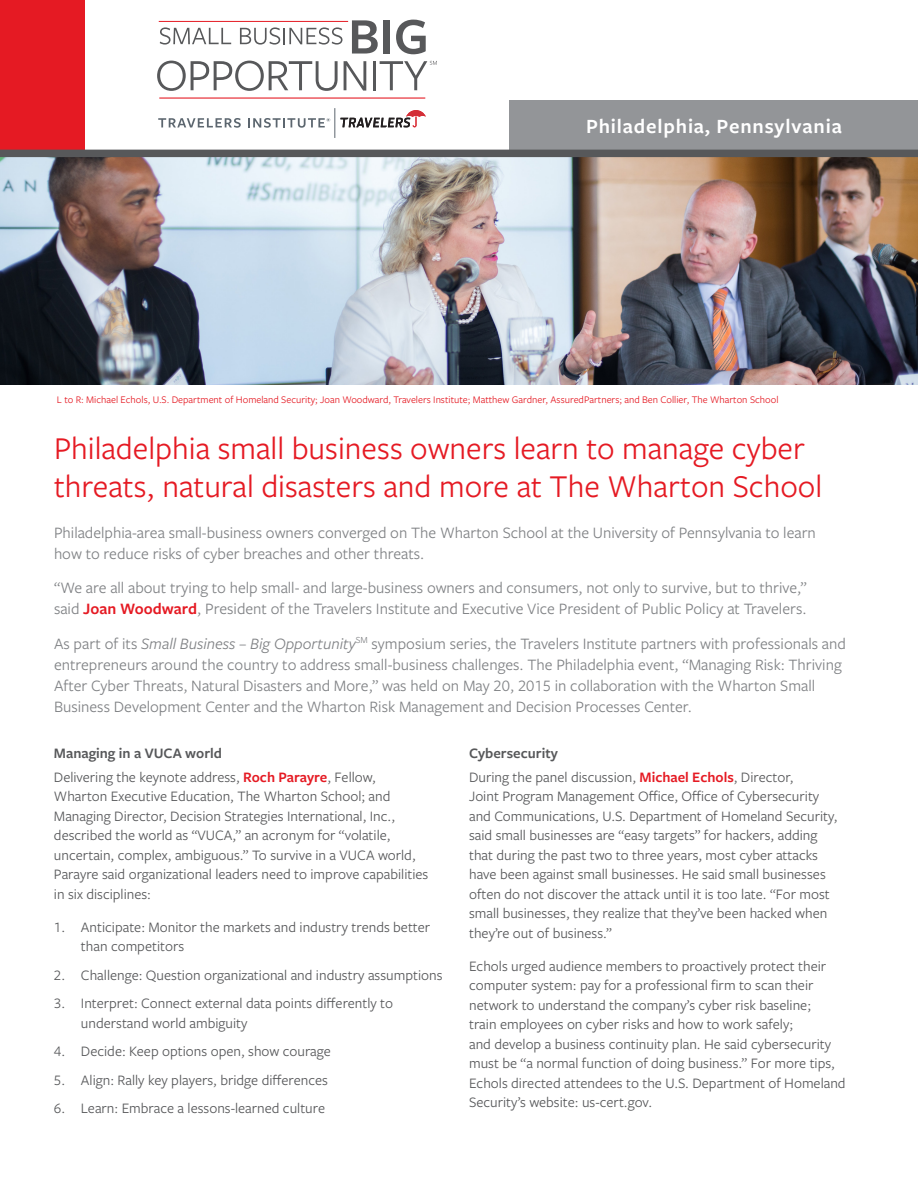
<style>
.page{position:relative;width:918px;height:1188px;background:#fff}
.page>*{position:absolute;margin:0;border:0;box-sizing:border-box;transform-origin:0 0}
.t1{font:33px/37.5px "Freight Sans Pro";color:#e51a23}
.Body_copy{font:600 21px "Freight Sans Pro";letter-spacing:.04em;color:#fff}
.Body_copy-2{font:16.5px/21px "Freight Sans Pro";color:#808285}
.Body_copy-3{font:15px/19.5px "Freight Sans Pro";color:#57585a}
.Subheader{font:600 15px "Freight Sans Pro";color:#57585a}
.Body_copy-4{font:10.5px "Freight Sans Pro";color:#e51a23}
.s1{font-weight:600;color:#e51a23}
.s2{font-style:italic}
</style>
<div class="page">
<div style="left:510px;top:100px;width:408px;height:51px;background:#939598"></div>
<div style="left:0;top:0;width:84px;height:153px;background:#e51a23"></div>
<img style="left:0;top:157px;width:918px;height:228px">
<svg style="left:160px;top:27px;width:71px;height:18px"></svg>
<svg style="left:240px;top:27px;width:103px;height:18px"></svg>
<svg style="left:157px;top:61px;width:181px;height:30px"></svg>
<svg style="left:344px;top:61px;width:22px;height:30px"></svg>
<hr style="left:373px;top:61px;width:3px;height:29px;background:#57585a">
<svg style="left:352px;top:20px;width:26px;height:34px"></svg>
<div style="left:383px;top:20px;width:7px;height:34px;background:#57585a"></div>
<svg style="left:396px;top:20px;width:30px;height:34px"></svg>
<hr style="left:159px;top:21px;width:189px;height:1px;background:#e51a23">
<hr style="left:159px;top:98px;width:266px;height:1px;background:#e51a23">
<svg style="left:340px;top:110px;width:86px;height:17px"></svg>
<hr style="left:335px;top:108px;width:1px;height:30px;background:#5c666f">
<svg style="left:158px;top:118px;width:83px;height:10px"></svg>
<svg style="left:248px;top:118px;width:82px;height:10px"></svg>
<svg style="left:380px;top:61px;width:57px;height:29px"></svg>
<div style="left:0;top:150px;width:918px;height:7px;background:#57585a"></div>
<p class="Body_copy" style="left:586px;top:112px;width:257px">Philadelphia, Pennsylvania</p>
<p class="Body_copy-4" style="left:57px;top:393px;width:723px">L to R: Michael Echols, U.S. Department of Homeland Security; Joan Woodward, Travelers Institute; Matthew Gardner, AssuredPartners; and Ben Collier, The Wharton School</p>
<p class="t1" style="left:54px;top:428px;width:770px">Philadelphia small business owners learn to manage cyber threats, natural disasters and more at The Wharton School</p>
<p class="Body_copy-2" style="left:54px;top:521px;width:763px">Philadelphia-area small-business owners converged on The Wharton School at the University of Pennsylvania to learn how to reduce risks of cyber breaches and other threats.</p>
<p class="Body_copy-2" style="left:54px;top:577px;width:754px">“We are all about trying to help small- and large-business owners and consumers, not only to survive, but to thrive,” said <span class="s1">Joan Woodward</span>, President of the Travelers Institute and Executive Vice President of Public Policy at Travelers.</p>
<p class="Body_copy-2" style="left:54px;top:632px;width:793px">As part of its <span class="s2">Small Business – Big Opportunity</span><sup>SM</sup> symposium series, the Travelers Institute partners with professionals and entrepreneurs around the country to address small-business challenges. The Philadelphia event, “Managing Risk: Thriving After Cyber Threats, Natural Disasters and More,” was held on May 20, 2015 in collaboration with the Wharton Small Business Development Center and the Wharton Risk Management and Decision Processes Center.</p>
<p class="Subheader" style="left:54px;top:743px;width:170px">Managing in a VUCA world</p>
<p class="Body_copy-3" style="left:54px;top:767px;width:376px">Delivering the keynote address, <span class="s1">Roch Parayre</span>, Fellow, Wharton Executive Education, The Wharton School; and Managing Director, Decision Strategies International, Inc., described the world as “VUCA,” an acronym for “volatile, uncertain, complex, ambiguous.” To survive in a VUCA world, Parayre said organizational leaders need to improve capabilities in six disciplines:</p>
<p class="Body_copy-3" style="left:81px;top:917px;width:351px;text-indent:-27px">1. Anticipate: Monitor the markets and industry trends better than competitors</p>
<p class="Body_copy-3" style="left:54px;top:965px;width:390px">2. Challenge: Question organizational and industry assumptions</p>
<p class="Body_copy-3" style="left:81px;top:993px;width:314px;text-indent:-27px">3. Interpret: Connect external data points differently to understand world ambiguity</p>
<p class="Body_copy-3" style="left:54px;top:1041px;width:278px">4. Decide: Keep options open, show courage</p>
<p class="Body_copy-3" style="left:54px;top:1070px;width:276px">5. Align: Rally key players, bridge differences</p>
<p class="Body_copy-3" style="left:54px;top:1098px;width:273px">6. Learn: Embrace a lessons-learned culture</p>
<p class="Subheader" style="left:469px;top:743px;width:90px">Cybersecurity</p>
<p class="Body_copy-3" style="left:469px;top:767px;width:370px">During the panel discussion, <span class="s1">Michael Echols</span>, Director,<br>Joint Program Management Office, Office of Cybersecurity and Communications, U.S. Department of Homeland Security, said small businesses are “easy targets” for hackers, adding that during the past two to three years, most cyber attacks have been against small businesses. He said small businesses often do not discover the attack until it is too late. “For most small businesses, they realize that they’ve been hacked when they’re out of business.”</p>
<p class="Body_copy-3" style="left:469px;top:956px;width:378px">Echols urged audience members to proactively protect their computer system: pay for a professional firm to scan their network to understand the company’s cyber risk baseline;<br>train employees on cyber risks and how to work safely;<br>and develop a business continuity plan. He said cybersecurity must be “a normal function of doing business.” For more tips, Echols directed attendees to the U.S. Department of Homeland Security’s website: us-cert.gov.</p>
</div>
